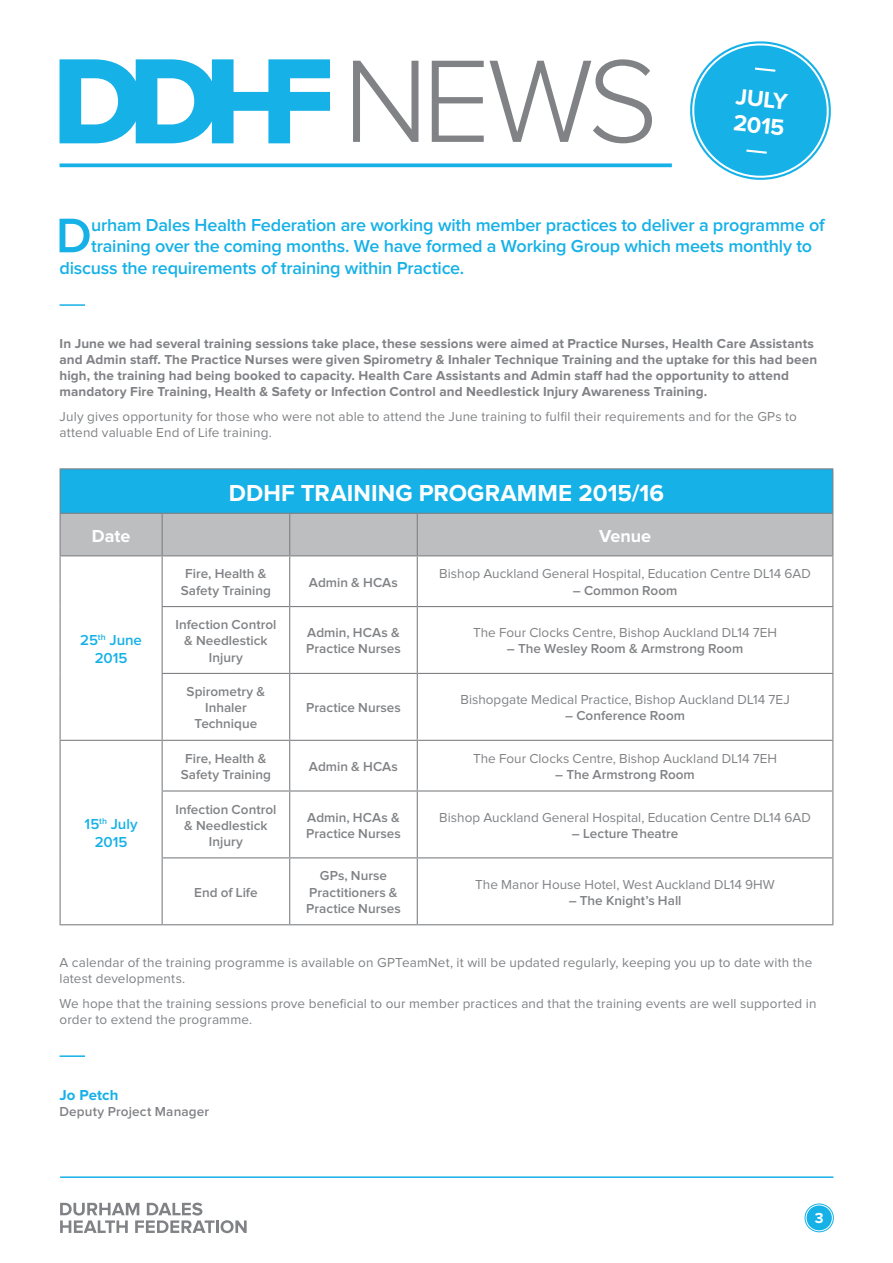
<style>
.page{position:relative;width:893px;height:1263px;background:#fff}
.page>*{position:absolute;margin:0;border:0;box-sizing:border-box;transform-origin:0 0}
.t1{font:600 50.4px "Proxima Nova";color:#16b1e7}
.t2{font:700 24px "Proxima Nova";letter-spacing:.005em;color:#fff}
.t3{font:700 23.25px "Proxima Nova";color:#fff}
.t4{font:600 18px "Proxima Nova";letter-spacing:-.01em;color:#16b1e7}
.t5{font:700 18px "Proxima Nova";letter-spacing:-.005em;color:#fff}
.t6{font:600 15px/18px "Proxima Nova";color:#16b1e7;text-align:center}
.t7{font:700 15px "Proxima Nova";letter-spacing:.005em;color:#16b1e7}
.t8{font:700 15px "Proxima Nova";color:#fff}
.t9{font:13.5px/16.2px "Proxima Nova";letter-spacing:.01em;color:#808285}
.t10{font:600 13.5px/16.2px "Proxima Nova";color:#808285;text-align:center}
.t11{font:700 13.5px/16.2px "Proxima Nova";letter-spacing:.01em;color:#808285}
</style>
<div class="page">
<svg style="left:60px;top:59px;width:270px;height:84px"></svg>
<svg style="left:353px;top:59px;width:299px;height:84px"></svg>
<hr style="left:60px;top:304px;width:25px;height:2px;background:#16b1e7">
<hr style="left:60px;top:1055px;width:25px;height:2px;background:#16b1e7">
<svg style="left:60px;top:1202px;width:187px;height:31px"></svg>
<hr style="left:60px;top:1176px;width:773px;height:2px;background:#16b1e7">
<svg style="left:60px;top:163px;width:612px;height:4px;fill:#16b1e7"></svg>
<div style="left:806px;top:1205px;width:26px;height:25px;background:#16b1e7;border-radius:50%"></div>
<div style="left:805px;top:1203px;width:29px;height:29px;border:1px solid #16b1e7;border-radius:50%"></div>
<div style="left:60px;top:469px;width:773px;height:44px;background:#16b1e7"></div>
<div style="left:61px;top:514px;width:771px;height:41px;background:#bcbec0"></div>
<hr style="left:60px;top:468px;width:102px;height:1px;background:#808285">
<hr style="left:60px;top:469px;width:1px;height:44px;background:#808285">
<hr style="left:162px;top:468px;width:128px;height:1px;background:#808285">
<hr style="left:290px;top:468px;width:127px;height:1px;background:#808285">
<hr style="left:417px;top:468px;width:416px;height:1px;background:#808285">
<hr style="left:832px;top:469px;width:1px;height:44px;background:#808285">
<hr style="left:60px;top:513px;width:102px;height:1px;background:#808285">
<hr style="left:60px;top:514px;width:1px;height:41px;background:#808285">
<hr style="left:162px;top:513px;width:128px;height:1px;background:#808285">
<hr style="left:162px;top:514px;width:1px;height:41px;background:#808285">
<hr style="left:290px;top:513px;width:127px;height:1px;background:#808285">
<hr style="left:289px;top:514px;width:1px;height:41px;background:#808285">
<hr style="left:417px;top:513px;width:416px;height:1px;background:#808285">
<hr style="left:417px;top:514px;width:1px;height:41px;background:#808285">
<hr style="left:832px;top:514px;width:1px;height:41px;background:#808285">
<hr style="left:60px;top:555px;width:102px;height:1px;background:#808285">
<hr style="left:60px;top:556px;width:1px;height:50px;background:#808285">
<hr style="left:60px;top:606px;width:1px;height:67px;background:#808285">
<hr style="left:60px;top:673px;width:1px;height:67px;background:#808285">
<hr style="left:162px;top:555px;width:128px;height:1px;background:#808285">
<hr style="left:162px;top:556px;width:1px;height:50px;background:#808285">
<hr style="left:290px;top:555px;width:127px;height:1px;background:#808285">
<hr style="left:289px;top:556px;width:1px;height:50px;background:#808285">
<hr style="left:417px;top:555px;width:416px;height:1px;background:#808285">
<hr style="left:417px;top:556px;width:1px;height:50px;background:#808285">
<hr style="left:832px;top:556px;width:1px;height:50px;background:#808285">
<hr style="left:162px;top:606px;width:128px;height:1px;background:#808285">
<hr style="left:162px;top:607px;width:1px;height:66px;background:#808285">
<hr style="left:290px;top:606px;width:127px;height:1px;background:#808285">
<hr style="left:289px;top:607px;width:1px;height:66px;background:#808285">
<hr style="left:417px;top:606px;width:416px;height:1px;background:#808285">
<hr style="left:417px;top:607px;width:1px;height:66px;background:#808285">
<hr style="left:832px;top:607px;width:1px;height:66px;background:#808285">
<hr style="left:162px;top:673px;width:128px;height:1px;background:#808285">
<hr style="left:162px;top:674px;width:1px;height:66px;background:#808285">
<hr style="left:290px;top:673px;width:127px;height:1px;background:#808285">
<hr style="left:289px;top:674px;width:1px;height:66px;background:#808285">
<hr style="left:417px;top:673px;width:416px;height:1px;background:#808285">
<hr style="left:417px;top:674px;width:1px;height:66px;background:#808285">
<hr style="left:832px;top:674px;width:1px;height:66px;background:#808285">
<hr style="left:60px;top:740px;width:102px;height:1px;background:#808285">
<hr style="left:60px;top:741px;width:1px;height:50px;background:#808285">
<hr style="left:60px;top:791px;width:1px;height:67px;background:#808285">
<hr style="left:60px;top:858px;width:1px;height:66px;background:#808285">
<hr style="left:60px;top:924px;width:102px;height:1px;background:#808285">
<hr style="left:162px;top:740px;width:128px;height:1px;background:#808285">
<hr style="left:162px;top:741px;width:1px;height:49px;background:#808285">
<hr style="left:290px;top:740px;width:127px;height:1px;background:#808285">
<hr style="left:289px;top:741px;width:1px;height:49px;background:#808285">
<hr style="left:417px;top:740px;width:416px;height:1px;background:#808285">
<hr style="left:417px;top:741px;width:1px;height:49px;background:#808285">
<hr style="left:832px;top:741px;width:1px;height:49px;background:#808285">
<hr style="left:162px;top:790px;width:128px;height:1px;background:#808285">
<hr style="left:162px;top:791px;width:1px;height:66px;background:#808285">
<hr style="left:290px;top:790px;width:127px;height:1px;background:#808285">
<hr style="left:289px;top:791px;width:1px;height:66px;background:#808285">
<hr style="left:417px;top:790px;width:416px;height:1px;background:#808285">
<hr style="left:417px;top:791px;width:1px;height:66px;background:#808285">
<hr style="left:832px;top:791px;width:1px;height:66px;background:#808285">
<hr style="left:162px;top:857px;width:128px;height:1px;background:#808285">
<hr style="left:162px;top:858px;width:1px;height:66px;background:#808285">
<hr style="left:290px;top:857px;width:127px;height:1px;background:#808285">
<hr style="left:289px;top:858px;width:1px;height:66px;background:#808285">
<hr style="left:417px;top:857px;width:416px;height:1px;background:#808285">
<hr style="left:417px;top:858px;width:1px;height:66px;background:#808285">
<hr style="left:832px;top:858px;width:1px;height:66px;background:#808285">
<hr style="left:162px;top:924px;width:128px;height:1px;background:#808285">
<hr style="left:290px;top:924px;width:127px;height:1px;background:#808285">
<hr style="left:417px;top:924px;width:416px;height:1px;background:#808285">
<svg style="left:690px;top:41px;width:141px;height:139px"></svg>
<p class="t3" style="left:737px;top:86px;width:54px;rotate:6deg">JULY</p>
<p class="t3" style="left:735px;top:112px;width:53px;rotate:6deg">2015</p>
<p class="t1" style="left:56px;top:212px;width:37px">D</p>
<p class="t4" style="left:91px;top:216px;width:735px">urham Dales Health Federation are working with member practices to deliver a programme of</p>
<p class="t4" style="left:91px;top:238px;width:722px">training over the coming months. We have formed a Working Group which meets monthly to</p>
<p class="t4" style="left:60px;top:260px;width:406px">discuss the requirements of training within Practice.</p>
<p class="t11" style="left:60px;top:336px;width:759px">In June we had several training sessions take place, these sessions were aimed at Practice Nurses, Health Care Assistants and Admin staff. The Practice Nurses were given Spirometry &amp; Inhaler Technique Training and the uptake for this had been high, the training had being booked to capacity. Health Care Assistants and Admin staff had the opportunity to attend mandatory Fire Training, Health &amp; Safety or Infection Control and Needlestick Injury Awareness Training.</p>
<p class="t9" style="left:60px;top:409px;width:739px">July gives opportunity for those who were not able to attend the June training to fulfil their requirements and for the GPs to attend valuable End of Life training.</p>
<p class="t2" style="left:229px;top:482px;width:437px">DDHF TRAINING PROGRAMME 2015/16</p>
<p class="t5" style="left:92px;top:527px;width:40px">Date</p>
<p class="t5" style="left:599px;top:527px;width:54px">Venue</p>
<p class="t6" style="left:80px;top:632px;width:63px">25<sup>th</sup> June<br>2015</p>
<p class="t6" style="left:85px;top:816px;width:54px">15<sup>th</sup> July<br>2015</p>
<p class="t10" style="left:181px;top:566px;width:92px">Fire, Health &amp;<br>Safety Training</p>
<p class="t10" style="left:309px;top:574px;width:91px">Admin &amp; HCAs</p>
<p class="t9" style="left:439px;top:566px;width:373px">Bishop Auckland General Hospital, Education Centre DL14 6AD</p>
<p class="t10" style="left:573px;top:583px;width:106px">– Common Room</p>
<p class="t10" style="left:175px;top:617px;width:102px">Infection Control &amp; Needlestick<br>Injury</p>
<p class="t10" style="left:306px;top:625px;width:96px;text-align:left">Admin, HCAs &amp;<br>Practice Nurses</p>
<p class="t9" style="left:473px;top:625px;width:306px">The Four Clocks Centre, Bishop Auckland DL14 7EH</p>
<p class="t10" style="left:507px;top:641px;width:238px">– The Wesley Room &amp; Armstrong Room</p>
<p class="t10" style="left:187px;top:684px;width:80px">Spirometry &amp;<br>Inhaler<br>Technique</p>
<p class="t10" style="left:306px;top:700px;width:96px">Practice Nurses</p>
<p class="t10" style="left:181px;top:751px;width:92px">Fire, Health &amp;<br>Safety Training</p>
<p class="t10" style="left:309px;top:759px;width:91px">Admin &amp; HCAs</p>
<p class="t9" style="left:460px;top:692px;width:331px">Bishopgate Medical Practice, Bishop Auckland DL14 7EJ</p>
<p class="t10" style="left:565px;top:708px;width:121px">– Conference Room</p>
<p class="t9" style="left:473px;top:751px;width:306px">The Four Clocks Centre, Bishop Auckland DL14 7EH</p>
<p class="t10" style="left:555px;top:767px;width:141px">– The Armstrong Room</p>
<p class="t10" style="left:175px;top:801px;width:102px">Infection Control &amp; Needlestick<br>Injury</p>
<p class="t10" style="left:306px;top:810px;width:96px;text-align:left">Admin, HCAs &amp;<br>Practice Nurses</p>
<p class="t9" style="left:439px;top:810px;width:373px">Bishop Auckland General Hospital, Education Centre DL14 6AD</p>
<p class="t10" style="left:572px;top:826px;width:108px">– Lecture Theatre</p>
<p class="t10" style="left:194px;top:885px;width:65px">End of Life</p>
<p class="t10" style="left:306px;top:868px;width:96px">GPs, Nurse<br>Practitioners &amp;<br>Practice Nurses</p>
<p class="t9" style="left:475px;top:876px;width:301px">The Manor House Hotel, West Auckland DL14 9HW</p>
<p class="t10" style="left:569px;top:893px;width:114px">– The Knight’s Hall</p>
<p class="t9" style="left:60px;top:955px;width:754px">A calendar of the training programme is available on GPTeamNet, it will be updated regularly, keeping you up to date with the latest developments.</p>
<p class="t9" style="left:60px;top:996px;width:758px">We hope that the training sessions prove beneficial to our member practices and that the training events are well supported in order to extend the programme.</p>
<p class="t7" style="left:60px;top:1088px;width:60px">Jo Petch</p>
<p class="t10" style="left:60px;top:1104px;width:151px">Deputy Project Manager</p>
<p class="t8" style="left:815px;top:1211px;width:10px">3</p>
</div>
